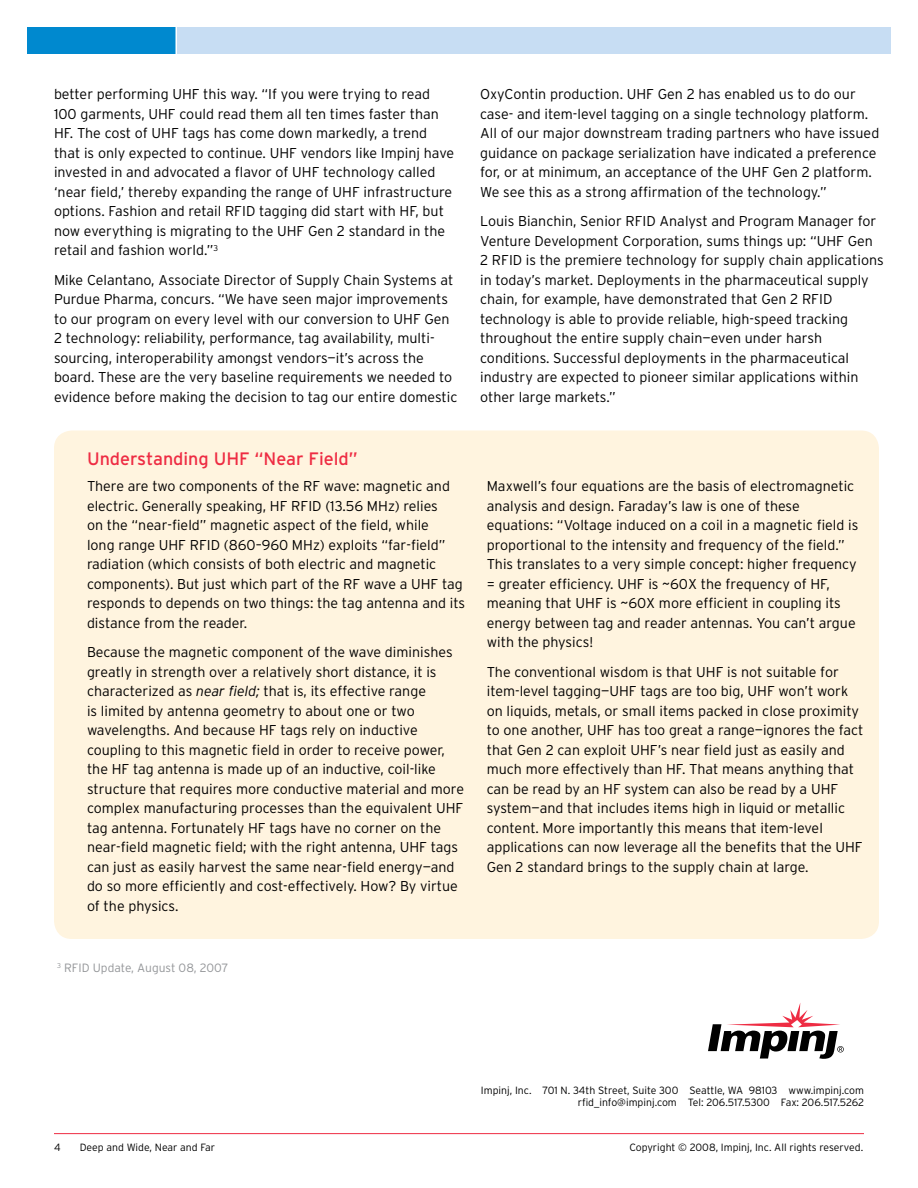
<style>
.page{position:relative;width:918px;height:1188px;background:#fff}
.page>*{position:absolute;margin:0;border:0;box-sizing:border-box;transform-origin:0 0}
.t1{font:18px "Interstate";color:#ee2c43}
.t2{font:300 14.25px/19.5px "Interstate";color:#000}
.t3{font:300 12px "Interstate";color:#939598}
.t4{font:300 10.5px/12px "Interstate";color:#000;text-align:right}
.s1{font-style:italic}
</style>
<div class="page">
<div style="left:54px;top:430px;width:825px;height:509px;background:#fff4df;border-radius:18px"></div>
<div style="left:27px;top:27px;width:864px;height:27px;background:#c7ddf3"></div>
<div style="left:27px;top:27px;width:149px;height:27px;background:#0089cf"></div>
<hr style="left:176px;top:21px;width:1px;height:40px;background:#fff">
<svg style="left:708px;top:1003px;width:136px;height:56px"></svg>
<hr style="left:54px;top:1133px;width:810px;height:1px;background:#ee2c43">
<p class="t2" style="left:54px;top:84px;width:402px">better performing UHF this way. “If you were trying to read 100 garments, UHF could read them all ten times faster than HF. The cost of UHF tags has come down markedly, a trend that is only expected to continue. UHF vendors like Impinj have invested in and advocated a flavor of UHF technology called ‘near field,’ thereby expanding the range of UHF infrastructure options. Fashion and retail RFID tagging did start with HF, but now everything is migrating to the UHF Gen 2 standard in the retail and fashion world.”<sup>3</sup></p>
<p class="t2" style="left:54px;top:270px;width:405px">Mike Celantano, Associate Director of Supply Chain Systems at Purdue Pharma, concurs. “We have seen major improvements to our program on every level with our conversion to UHF Gen 2 technology: reliability, performance, tag availability, multi&shy;sourcing, interoperability amongst vendors—it’s across the board. These are the very baseline requirements we needed to evidence before making the decision to tag our entire domestic</p>
<p class="t2" style="left:480px;top:84px;width:401px">OxyContin production. UHF Gen 2 has enabled us to do our case- and item-level tagging on a single technology platform.<br>All of our major downstream trading partners who have issued guidance on package serialization have indicated a preference for, or at minimum, an acceptance of the UHF Gen 2 platform.<br>We see this as a strong affirmation of the technology.”</p>
<p class="t2" style="left:480px;top:211px;width:405px">Louis Bianchin, Senior RFID Analyst and Program Manager for Venture Development Corporation, sums things up: “UHF Gen 2 RFID is the premiere technology for supply chain applications in today’s market. Deployments in the pharmaceutical supply chain, for example, have demonstrated that Gen 2 RFID technology is able to provide reliable, high-speed tracking throughout the entire supply chain—even under harsh conditions. Successful deployments in the pharmaceutical industry are expected to pioneer similar applications within other large markets.”</p>
<p class="t1" style="left:87px;top:448px;width:272px">Understanding UHF “Near Field”</p>
<p class="t2" style="left:87px;top:476px;width:380px">There are two components of the RF wave: magnetic and electric. Generally speaking, HF RFID (13.56 MHz) relies<br>on the “near-field” magnetic aspect of the field, while<br>long range UHF RFID (860–960 MHz) exploits “far-field” radiation (which consists of both electric and magnetic components). But just which part of the RF wave a UHF tag responds to depends on two things: the tag antenna and its distance from the reader.</p>
<p class="t2" style="left:87px;top:642px;width:379px">Because the magnetic component of the wave diminishes greatly in strength over a relatively short distance, it is characterized as <span class="s1">near field;</span> that is, its effective range<br>is limited by antenna geometry to about one or two wavelengths. And because HF tags rely on inductive coupling to this magnetic field in order to receive power, the HF tag antenna is made up of an inductive, coil-like structure that requires more conductive material and more complex manufacturing processes than the equivalent UHF tag antenna. Fortunately HF tags have no corner on the near-field magnetic field; with the right antenna, UHF tags can just as easily harvest the same near-field energy—and do so more efficiently and cost-effectively. How? By virtue of the physics.</p>
<p class="t2" style="left:487px;top:476px;width:373px">Maxwell’s four equations are the basis of electromagnetic analysis and design. Faraday’s law is one of these equations: “Voltage induced on a coil in a magnetic field is proportional to the intensity and frequency of the field.” This translates to a very simple concept: higher frequency = greater efficiency. UHF is ~60X the frequency of HF, meaning that UHF is ~60X more efficient in coupling its energy between tag and reader antennas. You can’t argue with the physics!</p>
<p class="t2" style="left:487px;top:662px;width:378px">The conventional wisdom is that UHF is not suitable for item-level tagging—UHF tags are too big, UHF won’t work on liquids, metals, or small items packed in close proximity to one another, UHF has too great a range—ignores the fact that Gen 2 can exploit UHF’s near field just as easily and much more effectively than HF. That means anything that can be read by an HF system can also be read by a UHF system—and that includes items high in liquid or metallic content. More importantly this means that item-level applications can now leverage all the benefits that the UHF Gen 2 standard brings to the supply chain at large.</p>
<p class="t3" style="left:57px;top:961px;width:173px"><sup>3</sup> RFID Update, August 08, 2007</p>
<p class="t4" style="left:481px;top:1084px;width:385px">Impinj, Inc. 701 N. 34th Street, Suite 300 Seattle, WA 98103 www.impinj.com rfid_info@impinj.com Tel: 206.517.5300 Fax: 206.517.5262</p>
<p class="t4" style="left:54px;top:1141px;width:8px">4</p>
<p class="t4" style="left:80px;top:1141px;width:137px">Deep and Wide, Near and Far</p>
<p class="t4" style="left:629px;top:1141px;width:235px">Copyright © 2008, Impinj, Inc. All rights reserved.</p>
</div>
